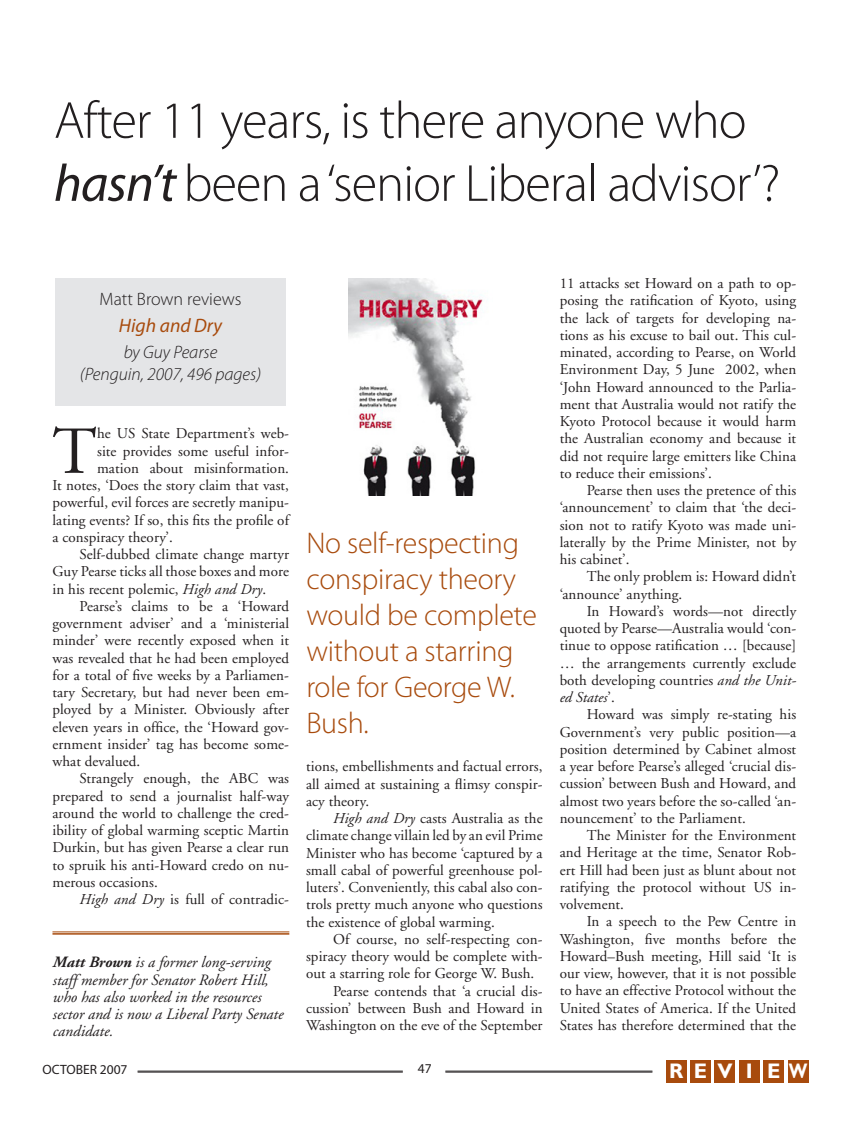
<style>
.page{position:relative;width:851px;height:1127px;background:#fff}
.page>*{position:absolute;margin:0;border:0;box-sizing:border-box;transform-origin:0 0}
.t1{font:67.05px "Adobe Garamond";color:#231f20}
.t2{font:300 52.5px/63px "Myriad Pro";letter-spacing:-.02em;color:#231f20}
.t3{font:300 30px/36px "Myriad Pro";letter-spacing:-.01em;color:#a84b0d}
.t4{font:700 21px "Gill Sans";color:#fff}
.t5{font:italic 19.5px "Myriad Pro";color:#a84b0d}
.t6{font:italic 300 18px "Myriad Pro";color:#231f20}
.t7{font:300 18px "Myriad Pro";color:#231f20}
.t8{font:italic 15.75px/17.2px "Adobe Garamond";color:#231f20}
.t9{font:15px/17.2px "Adobe Garamond";letter-spacing:.005em;color:#231f20;text-align:justify}
.t10{font:13.5px "Myriad Pro";color:#231f20}
.s1{font-weight:400;font-style:italic}
.s2{font-style:italic}
.s3{font-weight:700}
</style>
<div class="page">
<div style="left:665px;top:1060px;width:21px;height:22px;background:#a84b0d"></div>
<div style="left:690px;top:1060px;width:20px;height:22px;background:#a84b0d"></div>
<div style="left:714px;top:1060px;width:21px;height:22px;background:#a84b0d"></div>
<div style="left:739px;top:1060px;width:20px;height:22px;background:#a84b0d"></div>
<div style="left:763px;top:1060px;width:20px;height:22px;background:#a84b0d"></div>
<div style="left:787px;top:1060px;width:21px;height:22px;background:#a84b0d"></div>
<hr style="left:137px;top:1071px;width:266px;height:1px;background:#231f20">
<hr style="left:137px;top:1072px;width:266px;height:1px;background:#231f20">
<hr style="left:445px;top:1071px;width:207px;height:1px;background:#231f20">
<hr style="left:445px;top:1072px;width:207px;height:1px;background:#231f20">
<hr style="left:52px;top:931px;width:237px;height:1px;background:#a84b0d">
<hr style="left:52px;top:933px;width:237px;height:1px;background:#a84b0d">
<div style="left:55px;top:278px;width:231px;height:128px;background:#e4e5e7"></div>
<img style="left:349px;top:278px;width:134px;height:217px">
<p class="t2" style="left:54px;top:90px;width:728px">After 11 years, is there anyone who <span class="s1">hasn’t</span> been a ‘senior Liberal advisor’?</p>
<p class="t7" style="left:99px;top:289px;width:143px">Matt Brown reviews</p>
<p class="t5" style="left:119px;top:315px;width:105px">High and Dry</p>
<p class="t6" style="left:124px;top:343px;width:95px">by Guy Pearse</p>
<p class="t6" style="left:80px;top:364px;width:183px">(Penguin, 2007, 496 pages)</p>
<p class="t1" style="left:52px;top:416px;width:46px">T</p>
<p class="t9" style="left:97px;top:425px;width:193px">he US State Department’s web-</p>
<p class="t9" style="left:97px;top:442px;width:193px">site provides some useful infor-</p>
<p class="t9" style="left:97px;top:460px;width:193px">mation about misinformation.</p>
<p class="t9" style="left:52px;top:477px;width:238px">It notes, ‘Does the story claim that vast,</p>
<p class="t9" style="left:52px;top:494px;width:238px">powerful, evil forces are secretly manipu-</p>
<p class="t9" style="left:52px;top:511px;width:238px">lating events? If so, this fits the profile of</p>
<p class="t9" style="left:52px;top:529px;width:122px">a conspiracy theory’.</p>
<p class="t9" style="left:52px;top:546px;width:238px;text-indent:27px">Self-dubbed climate change martyr Guy Pearse ticks all those boxes and more in his recent polemic, <span class="s2">High and Dry</span>.</p>
<p class="t9" style="left:52px;top:598px;width:238px;text-indent:27px">Pearse’s claims to be a ‘Howard government adviser’ and a ‘ministerial minder’ were recently exposed when it was revealed that he had been employed for a total of five weeks by a Parliamen&shy;tary Secretary, but had never been em&shy;ployed by a Minister. Obviously after eleven years in office, the ‘Howard gov&shy;ernment insider’ tag has become some&shy;what devalued.</p>
<p class="t9" style="left:52px;top:770px;width:238px;text-indent:27px">Strangely enough, the ABC was prepared to send a journalist half-way around the world to challenge the cred&shy;ibility of global warming sceptic Martin Durkin, but has given Pearse a clear run to spruik his anti-Howard credo on nu&shy;merous occasions.</p>
<p class="t9" style="left:79px;top:891px;width:211px"><span class="s2">High and Dry</span> is full of contradic-</p>
<p class="t8" style="left:53px;top:954px;width:232px"><span class="s3">Matt Brown</span> is a former long-serving staff member for Senator Robert Hill, who has also worked in the resources sector and is now a Liberal Party Senate candidate.</p>
<p class="t3" style="left:306px;top:525px;width:232px">No self-respecting conspiracy theory would be complete without a starring role for George W.<br>Bush.</p>
<p class="t9" style="left:306px;top:758px;width:238px">tions, embellishments and factual errors, all aimed at sustaining a flimsy conspir&shy;acy theory.</p>
<p class="t9" style="left:306px;top:810px;width:238px;text-indent:27px"><span class="s2">High and Dry</span> casts Australia as the climate change villain led by an evil Prime Minister who has become ‘captured by a small cabal of powerful greenhouse pol&shy;luters’. Conveniently, this cabal also con&shy;trols pretty much anyone who questions the existence of global warming.</p>
<p class="t9" style="left:306px;top:931px;width:238px;text-indent:27px">Of course, no self-respecting con&shy;spiracy theory would be complete with&shy;out a starring role for George W. Bush.</p>
<p class="t9" style="left:306px;top:983px;width:238px;text-indent:27px">Pearse contends that ‘a crucial dis&shy;cussion’ between Bush and Howard in Washington on the eve of the September</p>
<p class="t9" style="left:559px;top:275px;width:238px">11 attacks set Howard on a path to op&shy;posing the ratification of Kyoto, using the lack of targets for developing na&shy;tions as his excuse to bail out. This cul&shy;minated, according to Pearse, on World Environment Day, 5 June 2002, when ‘John Howard announced to the Parlia&shy;ment that Australia would not ratify the Kyoto Protocol because it would harm the Australian economy and because it did not require large emitters like China to reduce their emissions’.</p>
<p class="t9" style="left:559px;top:482px;width:238px;text-indent:27px">Pearse then uses the pretence of this ‘announcement’ to claim that ‘the deci&shy;sion not to ratify Kyoto was made uni&shy;laterally by the Prime Minister, not by his cabinet’.</p>
<p class="t9" style="left:559px;top:568px;width:238px;text-indent:27px">The only problem is: Howard didn’t ‘announce’ anything.</p>
<p class="t9" style="left:559px;top:603px;width:238px;text-indent:27px">In Howard’s words—not directly quoted by Pearse—Australia would ‘con&shy;tinue to oppose ratification … [because] … the arrangements currently exclude both developing countries <span class="s2">and the Unit&shy;ed States</span>’.</p>
<p class="t9" style="left:559px;top:706px;width:238px;text-indent:27px">Howard was simply re-stating his Government’s very public position—a position determined by Cabinet almost a year before Pearse’s alleged ‘crucial dis&shy;cussion’ between Bush and Howard, and almost two years before the so-called ‘an&shy;nouncement’ to the Parliament.</p>
<p class="t9" style="left:559px;top:827px;width:238px;text-indent:27px">The Minister for the Environment and Heritage at the time, Senator Rob&shy;ert Hill had been just as blunt about not ratifying the protocol without US in&shy;volvement.</p>
<p class="t9" style="left:559px;top:913px;width:238px;text-indent:27px">In a speech to the Pew Centre in Washington, five months before the Howard–Bush meeting, Hill said ‘It is our view, however, that it is not possible to have an effective Protocol without the United States of America. If the United States has therefore determined that the</p>
<p class="t10" style="left:43px;top:1062px;width:86px">OCTOBER 2007</p>
<p class="t10" style="left:418px;top:1061px;width:15px">47</p>
<h3 class="t4" style="left:669px;top:1058px;width:140px">REV I EW</h3>
</div>
